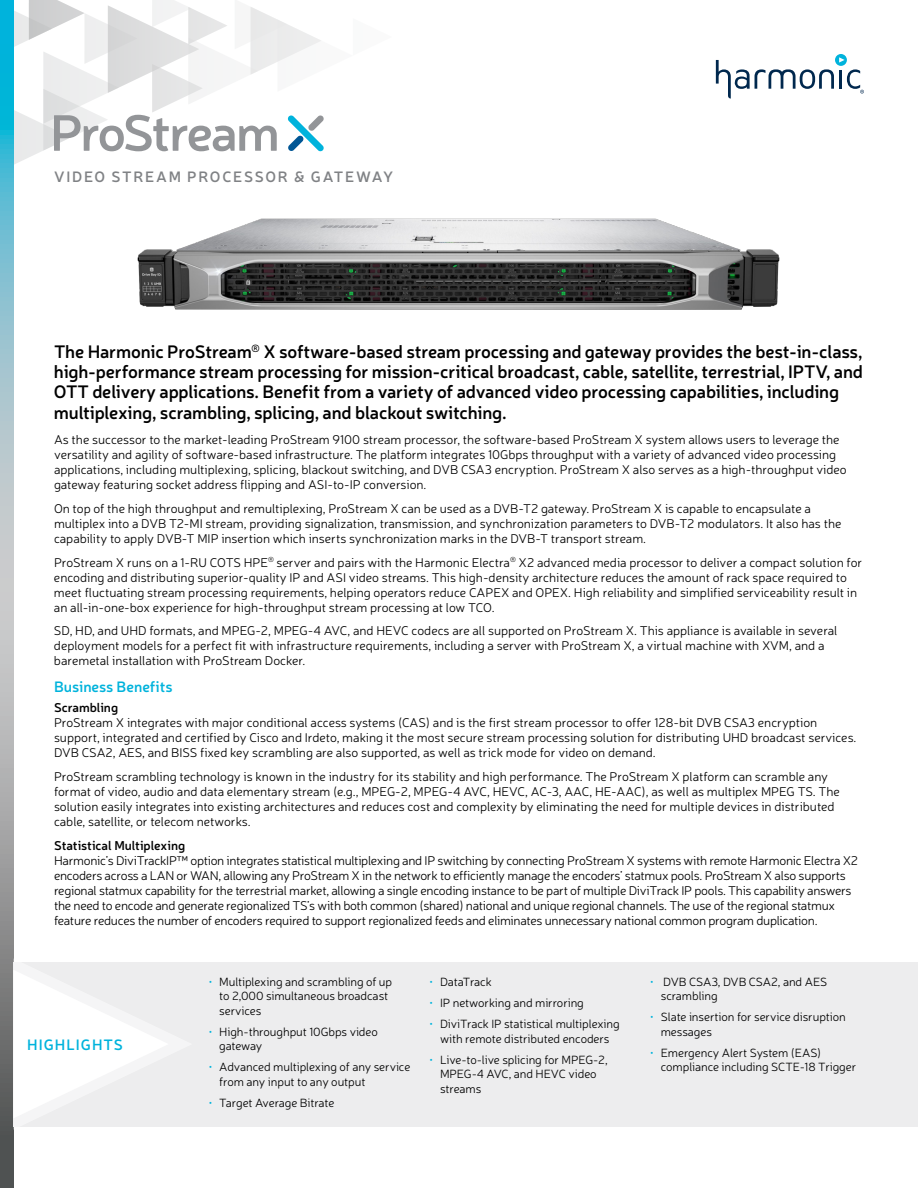
<style>
.page{position:relative;width:918px;height:1188px;background:#fff}
.page>*{position:absolute;margin:0;border:0;box-sizing:border-box;transform-origin:0 0}
.t1{font:600 18px/20.2px "Neris";letter-spacing:-.01em;color:#000}
.t2{font:600 15px "Neris";letter-spacing:.11em;color:#808285}
.t3{font:600 15px "Neris";color:#00b3dc}
.t4{font:600 15px "Neris";letter-spacing:.07em;color:#00b3dc}
.t5{font:300 12.75px/15px "Neris";color:#000}
.t6{font:300 12.75px/15px "Neris";letter-spacing:-.02em;color:#000}
.t7{font:600 12.75px "Neris";color:#000}
.t8{font:300 12px/14.4px "Neris";letter-spacing:-.005em;color:#000}
.s1{color:#00b3dc}
</style>
<div class="page">
<svg style="left:835px;top:54px;width:12px;height:12px"></svg>
<svg style="left:716px;top:57px;width:148px;height:42px"></svg>
<img style="left:137px;top:218px;width:643px;height:92px">
<svg style="left:0;top:171px;width:14px;height:1017px;background:#98a9ad"></svg>
<div style="left:14px;top:962px;width:904px;height:164px;background:#ededee"></div>
<svg style="left:14px;top:970px;width:178px;height:157px"></svg>
<svg style="left:0;top:0;width:324px;height:171px"></svg>
<p class="t2" style="left:54px;top:166px;width:341px">VIDEO STREAM PROCESSOR &amp; GATEWAY</p>
<p class="t1" style="left:54px;top:340px;width:810px">The Harmonic ProStream<sup>®</sup> X software-based stream processing and gateway provides the best-in-class, high-performance stream processing for mission-critical broadcast, cable, satellite, terrestrial, IPTV, and OTT delivery applications. Benefit from a variety of advanced video processing capabilities, including multiplexing, scrambling, splicing, and blackout switching.</p>
<p class="t5" style="left:54px;top:432px;width:794px">As the successor to the market-leading ProStream 9100 stream processor, the software-based ProStream X system allows users to leverage the versatility and agility of software-based infrastructure. The platform integrates 10Gbps throughput with a variety of advanced video processing applications, including multiplexing, splicing, blackout switching, and DVB CSA3 encryption. ProStream X also serves as a high-throughput video gateway featuring socket address flipping and ASI-to-IP conversion.</p>
<p class="t5" style="left:54px;top:501px;width:789px">On top of the high throughput and remultiplexing, ProStream X can be used as a DVB-T2 gateway. ProStream X is capable to encapsulate a multiplex into a DVB T2-MI stream, providing signalization, transmission, and synchronization parameters to DVB-T2 modulators. It also has the capability to apply DVB-T MIP insertion which inserts synchronization marks in the DVB-T transport stream.</p>
<p class="t5" style="left:54px;top:554px;width:810px">ProStream X runs on a 1-RU COTS HPE<sup>®</sup> server and pairs with the Harmonic Electra<sup>®</sup> X2 advanced media processor to deliver a compact solution for encoding and distributing superior-quality IP and ASI video streams. This high-density architecture reduces the amount of rack space required to meet fluctuating stream processing requirements, helping operators reduce CAPEX and OPEX. High reliability and simplified serviceability result in an all-in-one-box experience for high-throughput stream processing at low TCO.</p>
<p class="t5" style="left:54px;top:623px;width:785px">SD, HD, and UHD formats, and MPEG-2, MPEG-4 AVC, and HEVC codecs are all supported on ProStream X. This appliance is available in several deployment models for a perfect fit with infrastructure requirements, including a server with ProStream X, a virtual machine with XVM, and a baremetal installation with ProStream Docker.</p>
<p class="t3" style="left:54px;top:676px;width:120px">Business Benefits</p>
<p class="t7" style="left:54px;top:699px;width:66px">Scrambling</p>
<p class="t5" style="left:54px;top:715px;width:804px">ProStream X integrates with major conditional access systems (CAS) and is the first stream processor to offer 128-bit DVB CSA3 encryption support, integrated and certified by Cisco and Irdeto, making it the most secure stream processing solution for distributing UHD broadcast services.<br>DVB CSA2, AES, and BISS fixed key scrambling are also supported, as well as trick mode for video on demand.</p>
<p class="t5" style="left:54px;top:769px;width:788px">ProStream scrambling technology is known in the industry for its stability and high performance. The ProStream X platform can scramble any format of video, audio and data elementary stream (e.g., MPEG-2, MPEG-4 AVC, HEVC, AC-3, AAC, HE-AAC), as well as multiplex MPEG TS. The solution easily integrates into existing architectures and reduces cost and complexity by eliminating the need for multiple devices in distributed cable, satellite, or telecom networks.</p>
<p class="t7" style="left:54px;top:836px;width:133px">Statistical Multiplexing</p>
<p class="t6" style="left:54px;top:852px;width:806px">Harmonic’s DiviTrackIP™ option integrates statistical multiplexing and IP switching by connecting ProStream X systems with remote Harmonic Electra X2 encoders across a LAN or WAN, allowing any ProStream X in the network to efficiently manage the encoders’ statmux pools. ProStream X also supports regional statmux capability for the terrestrial market, allowing a single encoding instance to be part of multiple DiviTrack IP pools. This capability answers the need to encode and generate regionalized TS’s with both common (shared) national and unique regional channels. The use of the regional statmux feature reduces the number of encoders required to support regionalized feeds and eliminates unnecessary national common program duplication.</p>
<p class="t4" style="left:27px;top:1034px;width:98px">HIGHLIGHTS</p>
<p class="t8" style="left:219px;top:974px;width:174px;text-indent:-11px"><span class="s1">•</span> Multiplexing and scrambling of up to 2,000 simultaneous broadcast services</p>
<p class="t8" style="left:219px;top:1024px;width:160px;text-indent:-11px"><span class="s1">•</span> High-throughput 10Gbps video gateway</p>
<p class="t8" style="left:219px;top:1060px;width:193px;text-indent:-11px"><span class="s1">•</span> Advanced multiplexing of any service from any input to any output</p>
<p class="t8" style="left:208px;top:1095px;width:127px"><span class="s1">•</span> Target Average Bitrate</p>
<p class="t8" style="left:429px;top:974px;width:64px"><span class="s1">•</span> DataTrack</p>
<p class="t8" style="left:429px;top:995px;width:156px"><span class="s1">•</span> IP networking and mirroring</p>
<p class="t8" style="left:429px;top:1016px;width:192px;text-align:center"><span class="s1">•</span> DiviTrack IP statistical multiplexing with remote distributed encoders</p>
<p class="t8" style="left:440px;top:1052px;width:169px;text-indent:-11px"><span class="s1">•</span> Live-to-live splicing for MPEG-2,<br>MPEG-4 AVC, and HEVC video streams</p>
<p class="t8" style="left:661px;top:974px;width:168px;text-indent:-11px"><span class="s1">•</span> DVB CSA3, DVB CSA2, and AES scrambling</p>
<p class="t8" style="left:661px;top:1010px;width:187px;text-indent:-11px"><span class="s1">•</span> Slate insertion for service disruption messages</p>
<p class="t8" style="left:661px;top:1045px;width:197px;text-indent:-11px"><span class="s1">•</span> Emergency Alert System (EAS) compliance including SCTE-18 Trigger</p>
</div>
